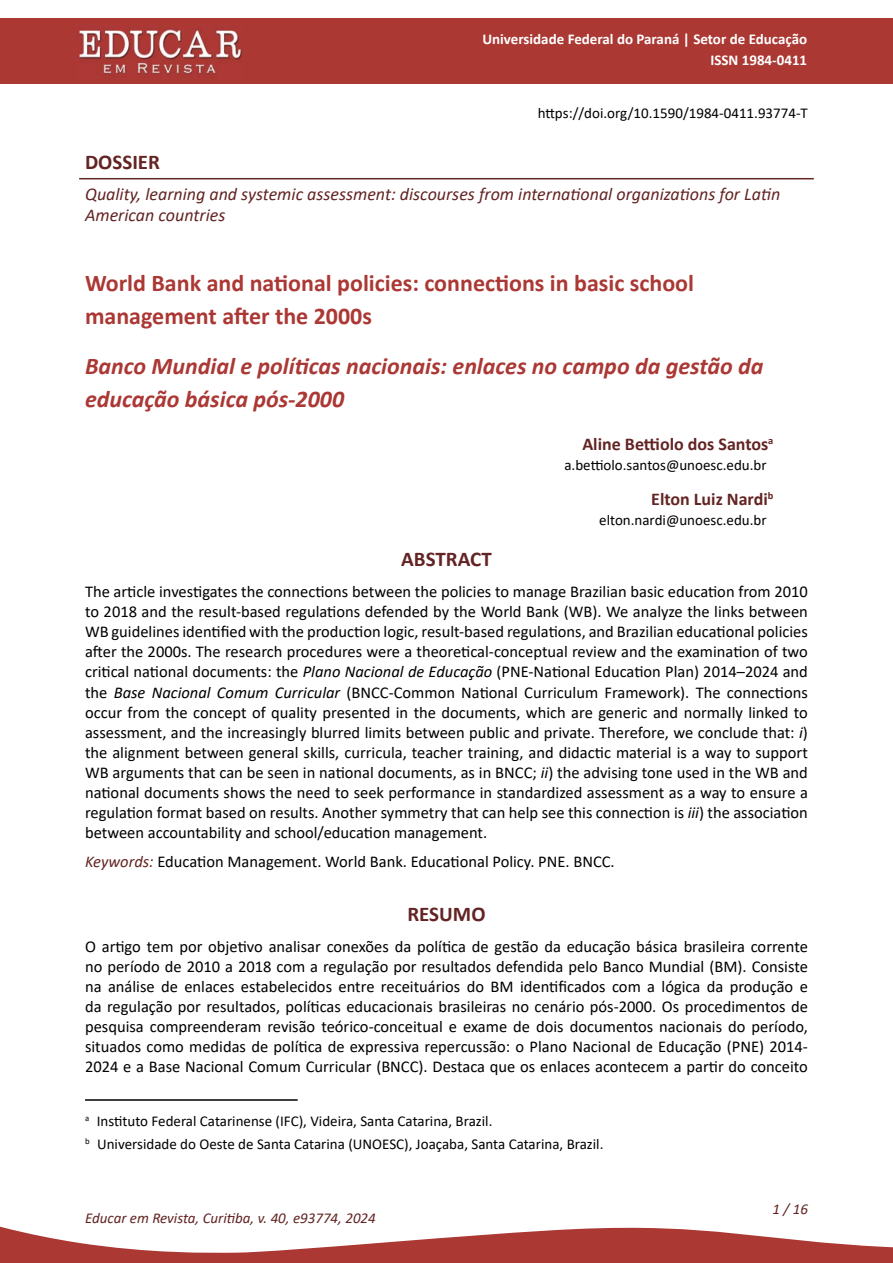
<style>
.page{position:relative;width:893px;height:1263px;background:#fff}
.page>*{position:absolute;margin:0;border:0;box-sizing:border-box;transform-origin:0 0}
._5-TÍTULO_ARTIGO_idiomas_secundários{font:italic 700 24px/33px "Calibri";color:#ab3834}
._4-TÍTULO_ARTIGO_idioma_principal{font:700 24px/33px "Calibri";color:#ab3834}
._10-TÍTULO_RESUMO{font:700 21px "Calibri";color:#632423}
._2-GÊNERO__Artigo_Dossiê{font:700 21px "Calibri";color:#632423}
._11-TÍTULO_ABSTRACT{font:700 21px "Calibri";color:#632423}
._3-TÍTULO_DOSSIÊ{font:italic 18px/21.6px "Calibri";color:#632423}
._6-AUTOR_nome{font:700 18px "Calibri";color:#632423}
._12-TEXTO_RESUMO_ABSTRACT{font:16.5px/20.1px "Calibri";color:#000;text-align:justify}
._13-PALAVRAS-CHAVE_KEYWORDS{font:16.5px "Calibri";color:#000}
._17-NOTA_RODAPÉ{font:15px "Calibri";color:#000}
._8-NOTA_AUTOR_1{font:15px "Calibri";color:#000}
.t1{font:700 15px "Calibri";color:#fff}
._7-AUTOR_e-mail{font:15px "Calibri";color:#000}
.t2{font:italic 15px "Calibri";color:#632423}
._1-DOI_primeira_pág{font:15px "Calibri";color:#000}
.s1{font-style:italic}
.s2{font-style:italic;color:#632423}
</style>
<div class="page">
<div style="left:0;top:18px;width:893px;height:66px;background:#ab3833"></div>
<svg style="left:0;top:1226px;width:893px;height:37px"></svg>
<hr style="left:79px;top:178px;width:735px;height:1px;background:#632423">
<img style="left:78px;top:29px;width:165px;height:45px">
<hr style="left:85px;top:1099px;width:213px;height:2px;background:#000">
<p class="t1" style="left:482px;top:28px;width:326px">Universidade Federal do Paraná | Setor de Educação</p>
<p class="t1" style="left:710px;top:49px;width:98px">ISSN 1984-0411</p>
<p class="_1-DOI_primeira_pág" style="left:538px;top:102px;width:272px">https://doi.org/10.1590/1984-0411.93774-T</p>
<p class="_2-GÊNERO__Artigo_Dossiê" style="left:85px;top:147px;width:76px">DOSSIER</p>
<p class="_3-TÍTULO_DOSSIÊ" style="left:85px;top:182px;width:697px">Quality, learning and systemic assessment: discourses from international organizations for Latin<br>American countries</p>
<p class="_4-TÍTULO_ARTIGO_idioma_principal" style="left:85px;top:267px;width:610px">World Bank and national policies: connections in basic school management after the 2000s</p>
<p class="_5-TÍTULO_ARTIGO_idiomas_secundários" style="left:85px;top:349px;width:680px">Banco Mundial e políticas nacionais: enlaces no campo da gestão da educação básica pós-2000</p>
<p class="_6-AUTOR_nome" style="left:582px;top:432px;width:193px">Aline Bettiolo dos Santos<sup>a</sup></p>
<p class="_7-AUTOR_e-mail" style="left:564px;top:454px;width:204px">a.bettiolo.santos@unoesc.edu.br</p>
<p class="_6-AUTOR_nome" style="left:651px;top:487px;width:124px">Elton Luiz Nardi<sup>b</sup></p>
<p class="_7-AUTOR_e-mail" style="left:599px;top:509px;width:169px">elton.nardi@unoesc.edu.br</p>
<p class="_10-TÍTULO_RESUMO" style="left:401px;top:544px;width:92px">ABSTRACT</p>
<p class="_12-TEXTO_RESUMO_ABSTRACT" style="left:85px;top:581px;width:724px">The article investigates the connections between the policies to manage Brazilian basic education from 2010 to 2018 and the result-based regulations defended by the World Bank (WB). We analyze the links between WB guidelines identified with the production logic, result-based regulations, and Brazilian educational policies after the 2000s. The research procedures were a theoretical-conceptual review and the examination of two critical national documents: the <span class="s1">Plano Nacional de Educação</span> (PNE-National Education Plan) 2014–2024 and the <span class="s1">Base Nacional Comum Curricular</span> (BNCC-Common National Curriculum Framework). The connections occur from the concept of quality presented in the documents, which are generic and normally linked to assessment, and the increasingly blurred limits between public and private. Therefore, we conclude that: <span class="s1">i</span>) the alignment between general skills, curricula, teacher training, and didactic material is a way to support WB arguments that can be seen in national documents, as in BNCC; <span class="s1">ii</span>) the advising tone used in the WB and national documents shows the need to seek performance in standardized assessment as a way to ensure a regulation format based on results. Another symmetry that can help see this connection is <span class="s1">iii</span>) the association between accountability and school/education management.</p>
<p class="_13-PALAVRAS-CHAVE_KEYWORDS" style="left:85px;top:850px;width:531px"><span class="s2">Keywords:</span> Education Management. World Bank. Educational Policy. PNE. BNCC.</p>
<p class="_11-TÍTULO_ABSTRACT" style="left:407px;top:899px;width:80px">RESUMO</p>
<p class="_12-TEXTO_RESUMO_ABSTRACT" style="left:85px;top:936px;width:724px">O artigo tem por objetivo analisar conexões da política de gestão da educação básica brasileira corrente no período de 2010 a 2018 com a regulação por resultados defendida pelo Banco Mundial (BM). Consiste na análise de enlaces estabelecidos entre receituários do BM identificados com a lógica da produção e da regulação por resultados, políticas educacionais brasileiras no cenário pós-2000. Os procedimentos de pesquisa compreenderam revisão teórico-conceitual e exame de dois documentos nacionais do período, situados como medidas de política de expressiva repercussão: o Plano Nacional de Educação (PNE) 2014- 2024 e a Base Nacional Comum Curricular (BNCC). Destaca que os enlaces acontecem a partir do conceito</p>
<p class="_8-NOTA_AUTOR_1" style="left:85px;top:1111px;width:409px"><sup>a</sup> Instituto Federal Catarinense (IFC), Videira, Santa Catarina, Brazil.</p>
<p class="_17-NOTA_RODAPÉ" style="left:85px;top:1133px;width:520px"><sup>b</sup> Universidade do Oeste de Santa Catarina (UNOESC), Joaçaba, Santa Catarina, Brazil.</p>
<p class="t2" style="left:85px;top:1208px;width:292px">Educar em Revista, Curitiba, v. 40, e93774, 2024</p>
<p class="t2" style="left:772px;top:1198px;width:37px">1 / 16</p>
</div>
